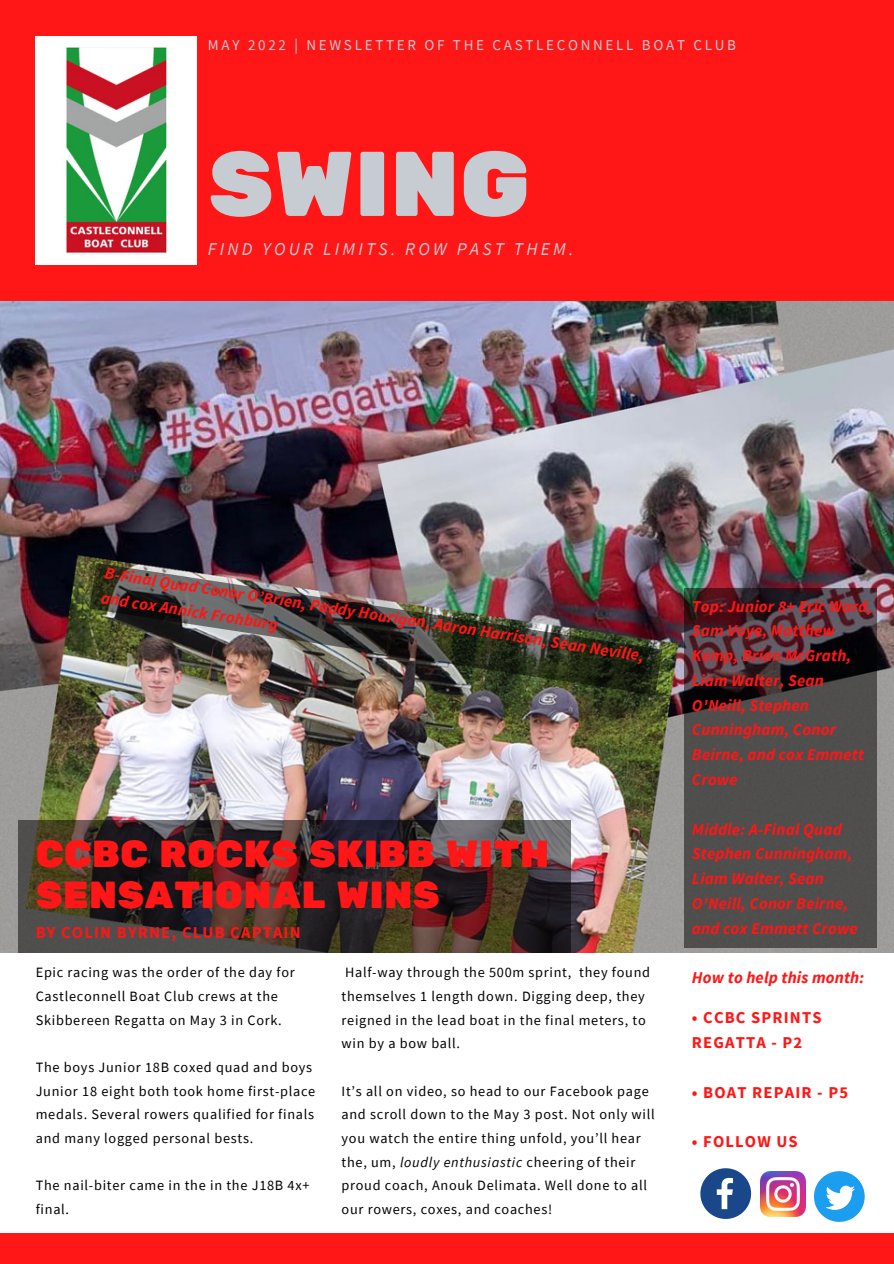
<style>
.page{position:relative;width:894px;height:1264px;background:#fff}
.page>*{position:absolute;margin:0;border:0;box-sizing:border-box;transform-origin:0 0}
.t1{font:91.5px "Rubik One";color:#c7ccd3}
.t2{font:37.5px "Rubik One";color:#ff1616}
.t3{font:italic 18px "Source Sans Pro";letter-spacing:.18em;color:#c7ccd3}
.t4{font:italic 700 16.5px/24.8px "Source Sans Pro";letter-spacing:.01em;color:#ff1616}
.t5{font:700 16.5px/24.8px "Source Sans Pro";letter-spacing:.07em;color:#ff1616}
.t6{font:15px "Source Sans Pro";letter-spacing:.18em;color:#c7ccd3}
.t7{font:14.25px/23.7px "Source Sans Pro";letter-spacing:.05em;color:#000}
.s1{font-style:italic}
</style>
<div class="page">
<img style="left:0;top:301px;width:893px;height:651px">
<div style="left:0;top:0;width:893px;height:301px;background:#ff1616"></div>
<div style="left:0;top:1233px;width:893px;height:30px;background:#ff1616"></div>
<img style="left:36px;top:37px;width:161px;height:227px">
<svg style="left:700px;top:1168px;width:50px;height:50px"></svg>
<img style="left:760px;top:1171px;width:45px;height:45px">
<svg style="left:814px;top:1171px;width:50px;height:50px"></svg>
<svg style="left:18px;top:819px;width:552px;height:133px;background:#3d322f"></svg>
<svg style="left:684px;top:588px;width:192px;height:359px;background:#484243"></svg>
<img style="left:89px;top:563px;width:573px;height:132px">
<p class="t6" style="left:208px;top:36px;width:529px">MAY 2022 | NEWSLETTER OF THE CASTLECONNELL BOAT CLUB</p>
<p class="t1" style="left:208px;top:131px;width:324px">SWING</p>
<p class="t3" style="left:208px;top:237px;width:367px">FIND YOUR LIMITS. ROW PAST THEM.</p>
<p class="t4" style="left:107px;top:558px;width:546px;line-height:25.7px;rotate:9deg">B-Final Quad Conor O’Brien, Paddy Hourigan, Aaron Harrison, Sean Neville, and cox Annick Frohburg</p>
<p class="t2" style="left:36px;top:832px;width:515px">CCBC ROCKS SKIBB WITH</p>
<p class="t2" style="left:36px;top:872px;width:405px">SENSATIONAL WINS</p>
<p class="t5" style="left:36px;top:919px;width:266px">BY COLIN BYRNE, CLUB CAPTAIN</p>
<p class="t7" style="left:36px;top:960px;width:260px">Epic racing was the order of the day for<br>Castleconnell Boat Club crews at the<br>Skibbereen Regatta on May 3 in Cork.</p>
<p class="t7" style="left:36px;top:1054px;width:281px">The boys Junior 18B coxed quad and boys Junior 18 eight both took home first-place medals. Several rowers qualified for finals and many logged personal bests.</p>
<p class="t7" style="left:36px;top:1173px;width:275px">The nail-biter came in the in the J18B 4x+ final.</p>
<p class="t7" style="left:341px;top:960px;width:310px">Half-way through the 500m sprint, they found themselves 1 length down. Digging deep, they reigned in the lead boat in the final meters, to win by a bow ball.</p>
<p class="t7" style="left:341px;top:1078px;width:314px">It’s all on video, so head to our Facebook page and scroll down to the May 3 post. Not only will you watch the entire thing unfold, you’ll hear the, um, <span class="s1">loudly enthusiastic</span> cheering of their proud coach, Anouk Delimata. Well done to all our rowers, coxes, and coaches!</p>
<p class="t4" style="left:691px;top:593px;width:182px">Top: Junior 8+ Eric Ward,<br>Sam Voye, Matthew<br>Kemp, Brian McGrath,<br>Liam Walter, Sean<br>O'Neill, Stephen<br>Cunningham, Conor<br>Beirne, and cox Emmett<br>Crowe</p>
<p class="t4" style="left:691px;top:816px;width:167px">Middle: A-Final Quad<br>Stephen Cunningham,<br>Liam Walter, Sean<br>O'Neill, Conor Beirne, and cox Emmett Crowe</p>
<p class="t4" style="left:691px;top:964px;width:174px">How to help this month:</p>
<p class="t5" style="left:691px;top:1004px;width:131px">• CCBC SPRINTS<br>REGATTA - P2</p>
<p class="t5" style="left:691px;top:1079px;width:158px">• BOAT REPAIR - P5</p>
<p class="t5" style="left:691px;top:1128px;width:107px">• FOLLOW US</p>
</div>
